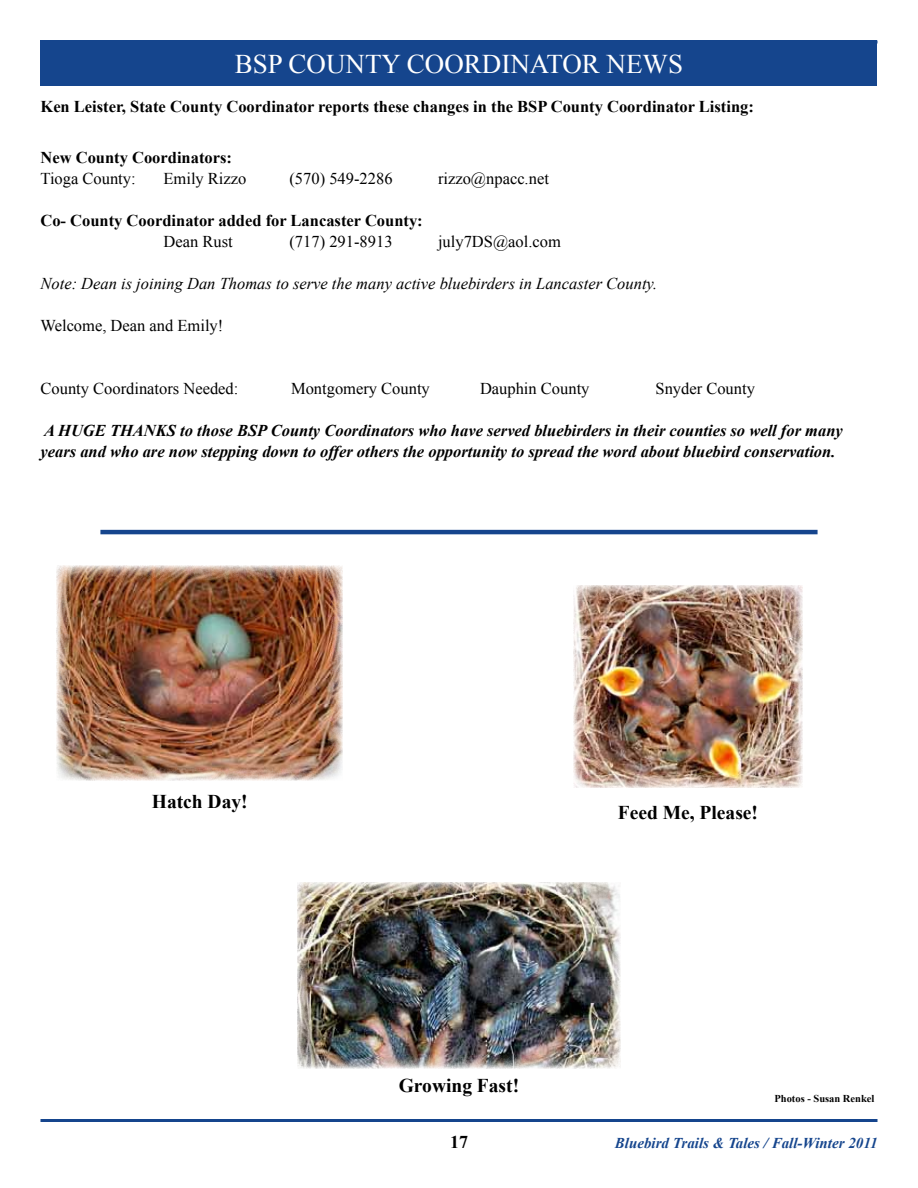
<style>
.page{position:relative;width:918px;height:1188px;background:#fff}
.page>*{position:absolute;margin:0;border:0;box-sizing:border-box;transform-origin:0 0}
.t1{font:27px "Times New Roman";color:#fff}
.t2{font:700 19.5px "Times New Roman";color:#000}
.t3{font:700 18px "Times New Roman";color:#000}
.t4{font:italic 700 16.5px/21px "Times New Roman";color:#000}
.t5{font:16.5px "Times New Roman";color:#000}
.t6{font:700 16.5px "Times New Roman";color:#000}
.t7{font:italic 16.5px "Times New Roman";color:#000}
.t8{font:italic 700 15px "Times New Roman";color:#15458d}
.t9{font:700 10.5px "Times New Roman";color:#000}
</style>
<div class="page">
<hr style="left:40px;top:1119px;width:838px;height:3px;background:#15458d">
<div style="left:40px;top:40px;width:838px;height:46px;background:#15458d"></div>
<img style="left:57px;top:566px;width:286px;height:214px">
<img style="left:574px;top:585px;width:228px;height:203px">
<img style="left:297px;top:882px;width:324px;height:186px">
<hr style="left:100px;top:530px;width:718px;height:4px;background:#15458d">
<h1 class="t1" style="left:235px;top:46px;width:450px">BSP COUNTY COORDINATOR NEWS</h1>
<p class="t6" style="left:40px;top:95px;width:715px">Ken Leister, State County Coordinator reports these changes in the BSP County Coordinator Listing:</p>
<p class="t6" style="left:40px;top:146px;width:193px">New County Coordinators:</p>
<p class="t5" style="left:40px;top:167px;width:97px">Tioga County:</p>
<p class="t5" style="left:164px;top:167px;width:84px">Emily Rizzo</p>
<p class="t5" style="left:290px;top:167px;width:105px">(570) 549-2286</p>
<p class="t5" style="left:438px;top:167px;width:112px">rizzo@npacc.net</p>
<p class="t6" style="left:40px;top:209px;width:384px">Co- County Coordinator added for Lancaster County:</p>
<p class="t5" style="left:164px;top:230px;width:71px">Dean Rust</p>
<p class="t5" style="left:290px;top:230px;width:105px">(717) 291-8913</p>
<p class="t5" style="left:438px;top:230px;width:124px">july7DS@aol.com</p>
<p class="t7" style="left:40px;top:272px;width:618px">Note: Dean is joining Dan Thomas to serve the many active bluebirders in Lancaster County.</p>
<p class="t5" style="left:40px;top:314px;width:184px">Welcome, Dean and Emily!</p>
<p class="t5" style="left:40px;top:377px;width:199px">County Coordinators Needed:</p>
<p class="t5" style="left:291px;top:377px;width:140px">Montgomery County</p>
<p class="t5" style="left:480px;top:377px;width:111px">Dauphin County</p>
<p class="t5" style="left:656px;top:377px;width:101px">Snyder County</p>
<p class="t4" style="left:41px;top:419px;width:804px">A HUGE THANKS to those BSP County Coordinators who have served bluebirders in their counties so well for many years and who are now stepping down to offer others the opportunity to spread the word about bluebird conservation.</p>
<p class="t2" style="left:152px;top:788px;width:97px">Hatch Day!</p>
<p class="t2" style="left:618px;top:799px;width:142px">Feed Me, Please!</p>
<p class="t2" style="left:399px;top:1072px;width:122px">Growing Fast!</p>
<p class="t9" style="left:774px;top:1091px;width:102px">Photos - Susan Renkel</p>
<p class="t3" style="left:450px;top:1129px;width:19px">17</p>
<p class="t8" style="left:615px;top:1132px;width:264px">Bluebird Trails &amp; Tales / Fall-Winter 2011</p>
</div>
